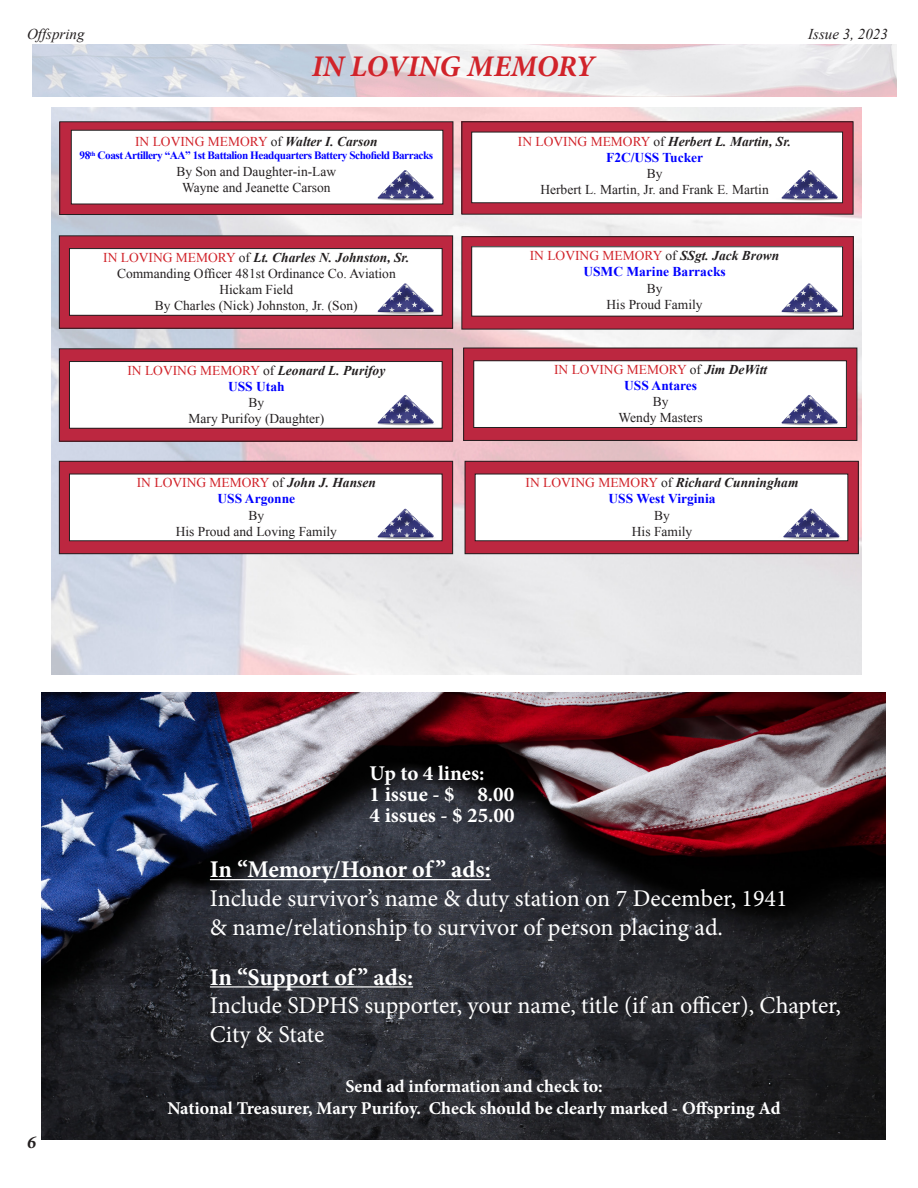
<style>
.page{position:relative;width:918px;height:1188px;background:#fff}
.page>*{position:absolute;margin:0;border:0;box-sizing:border-box;transform-origin:0 0}
.t1{font:italic 700 30px "Minion Pro";color:#d1232a}
.t2{font:24px/28.8px "Minion Pro";letter-spacing:-.005em;color:#fff}
.t3{font:700 24px "Minion Pro";letter-spacing:-.01em;color:#fff}
.t4{font:700 21px "Minion Pro";color:#fff}
.t5{font:700 18px "Minion Pro";color:#fff}
.t6{font:italic 700 18px "Minion Pro";color:#231f20}
.t7{font:italic 15px "Times New Roman";color:#231f20}
.t8{font:13.5px "Times New Roman";color:#231f20}
.t9{font:italic 700 13.5px "Times New Roman";color:#231f20}
.t10{font:13.5px "Times New Roman";color:#d1232a}
.t11{font:700 13.5px "Times New Roman";color:#00f}
.t12{font:700 11.25px "Times New Roman";letter-spacing:-.04em;color:#00f}
.s1{color:#231f20}
.s2{font-weight:700;font-style:italic;color:#231f20}
.s3{font-weight:400;font-style:normal;color:#d1232a}
.s4{font-weight:400;font-style:normal}
</style>
<div class="page">
<img style="left:33px;top:45px;width:864px;height:52px">
<img style="left:52px;top:107px;width:810px;height:568px">
<div style="left:462px;top:237px;width:391px;height:92px;background:#bc2740"></div>
<div style="left:462px;top:236px;width:392px;height:93px;border:1px solid #231f20"></div>
<div style="left:472px;top:247px;width:371px;height:69px;background:#fff"></div>
<div style="left:60px;top:122px;width:393px;height:93px;background:#bc2740"></div>
<div style="left:60px;top:122px;width:393px;height:93px;border:1px solid #231f20"></div>
<div style="left:71px;top:130px;width:372px;height:74px;background:#fff"></div>
<div style="left:71px;top:130px;width:372px;height:74px;border:1px solid #231f20"></div>
<div style="left:59px;top:236px;width:394px;height:92px;background:#bc2740"></div>
<div style="left:69px;top:249px;width:373px;height:66px;background:#fff"></div>
<div style="left:69px;top:248px;width:373px;height:67px;border:1px solid #231f20"></div>
<div style="left:59px;top:349px;width:394px;height:92px;background:#bc2740"></div>
<div style="left:69px;top:362px;width:373px;height:66px;background:#fff"></div>
<div style="left:69px;top:361px;width:373px;height:67px;border:1px solid #231f20"></div>
<div style="left:59px;top:461px;width:394px;height:93px;background:#bc2740"></div>
<div style="left:59px;top:461px;width:394px;height:93px;border:1px solid #231f20"></div>
<div style="left:69px;top:474px;width:373px;height:67px;background:#fff"></div>
<div style="left:69px;top:474px;width:373px;height:67px;border:1px solid #231f20"></div>
<div style="left:465px;top:461px;width:393px;height:93px;background:#bc2740"></div>
<div style="left:465px;top:461px;width:394px;height:93px;border:1px solid #231f20"></div>
<div style="left:475px;top:474px;width:373px;height:67px;background:#fff"></div>
<div style="left:475px;top:474px;width:373px;height:67px;border:1px solid #231f20"></div>
<div style="left:464px;top:348px;width:393px;height:92px;background:#bc2740"></div>
<div style="left:463px;top:348px;width:394px;height:93px;border:1px solid #231f20"></div>
<div style="left:474px;top:361px;width:372px;height:66px;background:#fff"></div>
<div style="left:474px;top:361px;width:373px;height:67px;border:1px solid #231f20"></div>
<div style="left:462px;top:122px;width:391px;height:92px;background:#bc2740"></div>
<div style="left:472px;top:132px;width:371px;height:71px;background:#fff"></div>
<div style="left:472px;top:132px;width:371px;height:71px;border:1px solid #231f20"></div>
<svg style="left:781px;top:170px;width:58px;height:30px"></svg>
<svg style="left:377px;top:170px;width:58px;height:30px"></svg>
<svg style="left:781px;top:283px;width:58px;height:30px"></svg>
<svg style="left:377px;top:283px;width:58px;height:30px"></svg>
<svg style="left:781px;top:395px;width:57px;height:30px"></svg>
<svg style="left:377px;top:395px;width:57px;height:30px"></svg>
<svg style="left:377px;top:509px;width:57px;height:30px"></svg>
<svg style="left:783px;top:509px;width:57px;height:30px"></svg>
<img style="left:41px;top:692px;width:844px;height:448px">
<hr style="left:210px;top:879px;width:281px;height:1px;background:#fff">
<hr style="left:210px;top:986px;width:203px;height:2px;background:#fff">
<p class="t7" style="left:27px;top:23px;width:59px">Offspring</p>
<p class="t7" style="left:808px;top:23px;width:81px">Issue 3, 2023</p>
<p class="t1" style="left:312px;top:45px;width:284px">IN LOVING MEMORY</p>
<p class="t10" style="left:135px;top:132px;width:244px">IN LOVING MEMORY <span class="s1">of</span> <span class="s2">Walter I. Carson</span></p>
<p class="t12" style="left:80px;top:148px;width:355px">98<sup>th</sup> Coast Artillery “AA” 1st Battalion Headquarters Battery Schofield Barracks</p>
<p class="t8" style="left:176px;top:162px;width:161px">By Son and Daughter-in-Law</p>
<p class="t8" style="left:182px;top:178px;width:150px">Wayne and Jeanette Carson</p>
<p class="t9" style="left:103px;top:248px;width:308px"><span class="s3">IN LOVING MEMORY</span> <span class="s4">of</span> Lt. Charles N. Johnston, Sr.</p>
<p class="t8" style="left:117px;top:264px;width:280px">Commanding Officer 481st Ordinance Co. Aviation</p>
<p class="t8" style="left:219px;top:280px;width:75px">Hickam Field</p>
<p class="t8" style="left:155px;top:297px;width:204px">By Charles (Nick) Johnston, Jr. (Son)</p>
<p class="t9" style="left:127px;top:361px;width:259px"><span class="s3">IN LOVING MEMORY</span> <span class="s4">of</span> Leonard L. Purifoy</p>
<p class="t11" style="left:228px;top:377px;width:58px">USS Utah</p>
<p class="t8" style="left:249px;top:393px;width:17px">By</p>
<p class="t8" style="left:189px;top:410px;width:137px">Mary Purifoy (Daughter)</p>
<p class="t10" style="left:137px;top:474px;width:241px">IN LOVING MEMORY <span class="s1">of</span> <span class="s2">John J. Hansen</span></p>
<p class="t11" style="left:218px;top:489px;width:79px">USS Argonne</p>
<p class="t8" style="left:249px;top:506px;width:17px">By</p>
<p class="t8" style="left:176px;top:522px;width:163px">His Proud and Loving Family</p>
<p class="t9" style="left:518px;top:132px;width:275px"><span class="s3">IN LOVING MEMORY</span> <span class="s4">of</span> Herbert L. Martin, Sr.</p>
<p class="t11" style="left:606px;top:148px;width:99px">F2C/USS Tucker</p>
<p class="t8" style="left:647px;top:165px;width:17px">By</p>
<p class="t8" style="left:540px;top:181px;width:230px">Herbert L. Martin, Jr. and Frank E. Martin</p>
<p class="t10" style="left:530px;top:247px;width:251px">IN LOVING MEMORY <span class="s1">of</span> <span class="s2">SSgt. Jack Brown</span></p>
<p class="t11" style="left:583px;top:263px;width:144px">USMC Marine Barracks</p>
<p class="t8" style="left:647px;top:279px;width:17px">By</p>
<p class="t8" style="left:607px;top:295px;width:98px">His Proud Family</p>
<p class="t10" style="left:554px;top:360px;width:215px">IN LOVING MEMORY <span class="s1">of</span> <span class="s2">Jim DeWitt</span></p>
<p class="t11" style="left:624px;top:376px;width:74px">USS Antares</p>
<p class="t8" style="left:653px;top:393px;width:17px">By</p>
<p class="t8" style="left:619px;top:409px;width:86px">Wendy Masters</p>
<p class="t9" style="left:526px;top:473px;width:274px"><span class="s3">IN LOVING MEMORY</span> <span class="s4">of</span> Richard Cunningham</p>
<p class="t11" style="left:609px;top:489px;width:109px">USS West Virginia</p>
<p class="t8" style="left:654px;top:506px;width:17px">By</p>
<p class="t8" style="left:632px;top:522px;width:62px">His Family</p>
<p class="t4" style="left:370px;top:758px;width:116px">Up to 4 lines:</p>
<p class="t4" style="left:370px;top:779px;width:146px">1 issue - $ 8.00</p>
<p class="t4" style="left:370px;top:800px;width:146px">4 issues - $ 25.00</p>
<h3 class="t6" style="left:27px;top:1130px;width:10px">6</h3>
<p class="t3" style="left:210px;top:853px;width:282px">In “Memory/Honor of ” ads:</p>
<p class="t2" style="left:210px;top:884px;width:579px">Include survivor’s name &amp; duty station on 7 December, 1941</p>
<p class="t2" style="left:210px;top:913px;width:515px">&amp; name/relationship to survivor of person placing ad.</p>
<p class="t3" style="left:210px;top:960px;width:205px">In “Support of ” ads:</p>
<p class="t2" style="left:210px;top:991px;width:633px">Include SDPHS supporter, your name, title (if an officer), Chapter,<br>City &amp; State</p>
<p class="t5" style="left:345px;top:1074px;width:259px">Send ad information and check to:</p>
<p class="t5" style="left:167px;top:1095px;width:615px">National Treasurer, Mary Purifoy. Check should be clearly marked - Offspring Ad</p>
</div>
